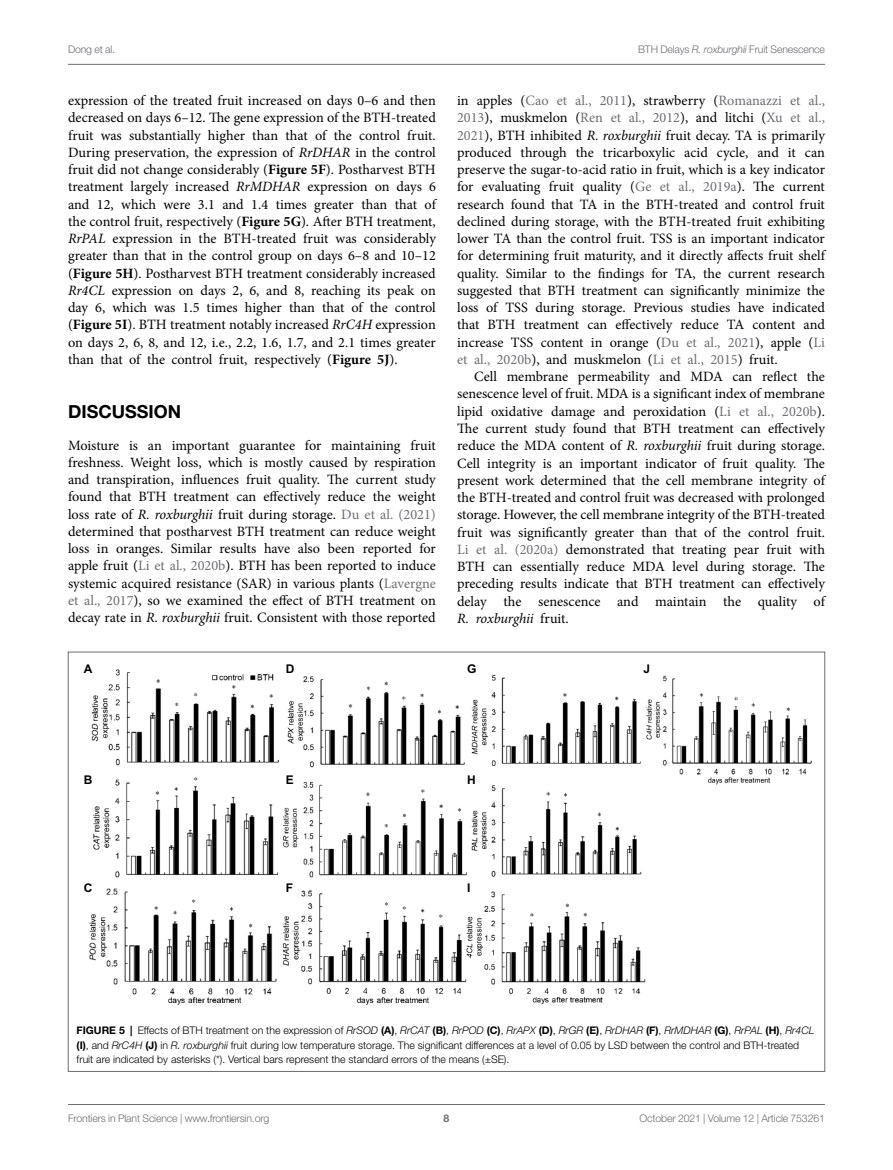
<style>
.page{position:relative;width:893px;height:1170px;background:#fff}
.page>*{position:absolute;margin:0;border:0;box-sizing:border-box;transform-origin:0 0}
.HEAD_1{font:700 18px "Helvetica Neue LT Std";color:#000}
.TEXT_FLUSH{font:14.25px/17.2px "Minion Pro";color:#000;text-align:justify}
.TEXT{font:14.25px/17.2px "Minion Pro";color:#000;text-align:justify}
.t1{font:700 12px "Arial";color:#000}
.FIG_LEG{font:300 10.5px/14.2px "Helvetica Neue LT Std";color:#000}
.t2{font:300 10.5px "Helvetica Neue LT Std";letter-spacing:-.015em;color:#6d6e71}
.t3{font:700 10.5px "Helvetica Neue LT Std";color:#6d6e71}
.s1{font-style:italic}
.s2{font-weight:700}
.s3{color:#6d6e71}
</style>
<div class="page">
<hr style="left:68px;top:64px;width:757px;height:1px;background:#6d6e71">
<hr style="left:68px;top:1104px;width:757px;height:1px;background:#6d6e71">
<img style="left:89px;top:669px;width:723px;height:336px">
<p class="t2" style="left:68px;top:42px;width:49px">Dong et al.</p>
<p class="t2" style="left:638px;top:42px;width:188px">BTH Delays <span class="s1">R. roxburghii</span> Fruit Senescence</p>
<p class="TEXT_FLUSH" style="left:68px;top:92px;width:369px">expression of the treated fruit increased on days 0–6 and then decreased on days 6–12. The gene expression of the BTH-treated fruit was substantially higher than that of the control fruit.<br>During preservation, the expression of <span class="s1">RrDHAR</span> in the control fruit did not change considerably (<span class="s2">Figure 5F</span>). Postharvest BTH treatment largely increased <span class="s1">RrMDHAR</span> expression on days 6 and 12, which were 3.1 and 1.4 times greater than that of the control fruit, respectively (<span class="s2">Figure 5G</span>). After BTH treatment, <span class="s1">RrPAL</span> expression in the BTH-treated fruit was considerably greater than that in the control group on days 6–8 and 10–12 (<span class="s2">Figure 5H</span>). Postharvest BTH treatment considerably increased <span class="s1">Rr4CL</span> expression on days 2, 6, and 8, reaching its peak on day 6, which was 1.5 times higher than that of the control (<span class="s2">Figure 5I</span>). BTH treatment notably increased <span class="s1">RrC4H</span> expression on days 2, 6, 8, and 12, i.e., 2.2, 1.6, 1.7, and 2.1 times greater than that of the control fruit, respectively (<span class="s2">Figure 5J</span>).</p>
<p class="HEAD_1" style="left:68px;top:400px;width:115px">DISCUSSION</p>
<p class="TEXT_FLUSH" style="left:68px;top:436px;width:369px">Moisture is an important guarantee for maintaining fruit freshness. Weight loss, which is mostly caused by respiration and transpiration, influences fruit quality. The current study found that BTH treatment can effectively reduce the weight loss rate of <span class="s1">R. roxburghii</span> fruit during storage. <span class="s3">Du et al. (2021) </span>determined that postharvest BTH treatment can reduce weight loss in oranges. Similar results have also been reported for apple fruit (<span class="s3">Li et al., 2020b</span>). BTH has been reported to induce systemic acquired resistance (SAR) in various plants (<span class="s3">Lavergne et al., 2017</span>), so we examined the effect of BTH treatment on decay rate in <span class="s1">R. roxburghii</span> fruit. Consistent with those reported</p>
<p class="TEXT_FLUSH" style="left:457px;top:92px;width:369px">in apples (<span class="s3">Cao et al., 2011</span>), strawberry (<span class="s3">Romanazzi et al., 2013</span>), muskmelon (<span class="s3">Ren et al., 2012</span>), and litchi (<span class="s3">Xu et al., 2021</span>), BTH inhibited <span class="s1">R. roxburghii</span> fruit decay. TA is primarily produced through the tricarboxylic acid cycle, and it can preserve the sugar-to-acid ratio in fruit, which is a key indicator for evaluating fruit quality (<span class="s3">Ge et al., 2019a</span>). The current research found that TA in the BTH-treated and control fruit declined during storage, with the BTH-treated fruit exhibiting lower TA than the control fruit. TSS is an important indicator for determining fruit maturity, and it directly affects fruit shelf quality. Similar to the findings for TA, the current research suggested that BTH treatment can significantly minimize the loss of TSS during storage. Previous studies have indicated that BTH treatment can effectively reduce TA content and increase TSS content in orange (<span class="s3">Du et al., 2021</span>), apple (<span class="s3">Li et al., 2020b</span>), and muskmelon (<span class="s3">Li et al., 2015</span>) fruit.</p>
<p class="TEXT" style="left:457px;top:368px;width:369px;text-indent:17px">Cell membrane permeability and MDA can reflect the senescence level of fruit. MDA is a significant index of membrane lipid oxidative damage and peroxidation (<span class="s3">Li et al., 2020b</span>).<br>The current study found that BTH treatment can effectively reduce the MDA content of <span class="s1">R. roxburghii</span> fruit during storage.<br>Cell integrity is an important indicator of fruit quality. The present work determined that the cell membrane integrity of the BTH-treated and control fruit was decreased with prolonged storage. However, the cell membrane integrity of the BTH-treated fruit was significantly greater than that of the control fruit.<br><span class="s3">Li et al. (2020a)</span> demonstrated that treating pear fruit with BTH can essentially reduce MDA level during storage. The preceding results indicate that BTH treatment can effectively delay the senescence and maintain the quality of <span class="s1">R. roxburghii</span> fruit.</p>
<p class="t1" style="left:84px;top:660px;width:10px">A</p>
<p class="t1" style="left:286px;top:660px;width:10px">D</p>
<p class="t1" style="left:467px;top:660px;width:11px">G</p>
<p class="t1" style="left:84px;top:771px;width:10px">B</p>
<p class="t1" style="left:286px;top:771px;width:10px">E</p>
<p class="t1" style="left:467px;top:771px;width:10px">H</p>
<p class="t1" style="left:84px;top:879px;width:10px">C</p>
<p class="t1" style="left:286px;top:879px;width:9px">F</p>
<p class="t1" style="left:467px;top:879px;width:5px">I</p>
<p class="t1" style="left:643px;top:660px;width:8px">J</p>
<p class="FIG_LEG" style="left:77px;top:1023px;width:739px"><span class="s2">FIGURE 5 |</span> Effects of BTH treatment on the expression of <span class="s1">RrSOD</span> <span class="s2">(A)</span>, <span class="s1">RrCAT</span> <span class="s2">(B)</span>, <span class="s1">RrPOD</span> <span class="s2">(C)</span>, <span class="s1">RrAPX</span> <span class="s2">(D)</span>, <span class="s1">RrGR</span> <span class="s2">(E)</span>, <span class="s1">RrDHAR</span> <span class="s2">(F)</span>, <span class="s1">RrMDHAR</span> <span class="s2">(G)</span>, <span class="s1">RrPAL</span> <span class="s2">(H)</span>, <span class="s1">Rr4CL </span><span class="s2">(I)</span>, and <span class="s1">RrC4H</span> <span class="s2">(J)</span> in <span class="s1">R. roxburghii</span> fruit during low temperature storage. The significant differences at a level of 0.05 by LSD between the control and BTH-treated fruit are indicated by asterisks (*). Vertical bars represent the standard errors of the means (±SE).</p>
<p class="t2" style="left:68px;top:1111px;width:203px">Frontiers in Plant Science | www.frontiersin.org</p>
<p class="t3" style="left:444px;top:1111px;width:7px">8</p>
<p class="t2" style="left:640px;top:1111px;width:187px">October 2021 | Volume 12 | Article 753261</p>
</div>
